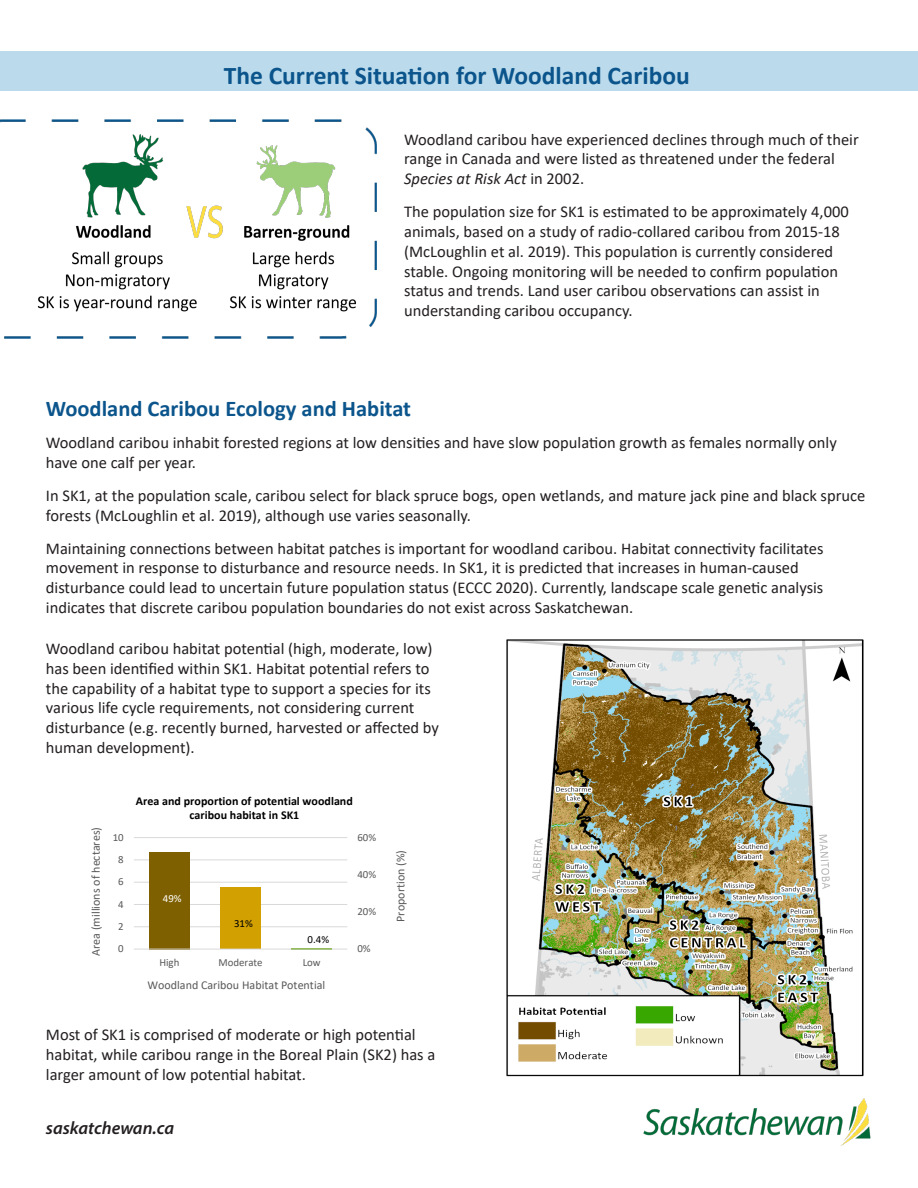
<style>
.page{position:relative;width:918px;height:1188px;background:#fff}
.page>*{position:absolute;margin:0;border:0;box-sizing:border-box;transform-origin:0 0}
.t1{font:700 25.5px "Calibri";color:#0b558c}
.t2{font:700 22.5px "Calibri";color:#0b558c}
.t3{font:italic 600 18px "Myriad Pro";color:#231f20}
.Body{font:16.5px/19.8px "Calibri";color:#231f20}
.t4{font:12px "Calibri";color:#595959}
.t5{font:700 12px/14.7px "Calibri";letter-spacing:.005em;color:#000;text-align:center}
.t6{font:10.8px "Calibri";color:#595959}
.t7{font:10.8px "Calibri";color:#000}
.t8{font:10.8px "Calibri";color:#fff}
.s1{font-style:italic}
</style>
<div class="page">
<img style="left:643px;top:1098px;width:228px;height:48px">
<img style="left:506px;top:639px;width:358px;height:438px">
<img style="left:0;top:119px;width:376px;height:219px">
<img style="left:37px;top:135px;width:319px;height:179px">
<div style="left:0;top:51px;width:918px;height:39px;background:#bbdbec"></div>
<hr style="left:134px;top:926px;width:213px;height:1px;background:#d9d9d9">
<hr style="left:134px;top:904px;width:213px;height:1px;background:#d9d9d9">
<hr style="left:134px;top:882px;width:213px;height:1px;background:#d9d9d9">
<hr style="left:134px;top:859px;width:213px;height:1px;background:#d9d9d9">
<hr style="left:134px;top:837px;width:213px;height:1px;background:#d9d9d9">
<div style="left:149px;top:852px;width:41px;height:97px;background:#7f6000"></div>
<div style="left:220px;top:888px;width:41px;height:61px;background:#d2a000"></div>
<hr style="left:291px;top:948px;width:41px;height:1px;background:#64a70b">
<hr style="left:134px;top:949px;width:213px;height:1px;background:#d9d9d9">
<p class="t1" style="left:224px;top:57px;width:468px">The Current Situation for Woodland Caribou</p>
<p class="Body" style="left:404px;top:129px;width:456px">Woodland caribou have experienced declines through much of their range in Canada and were listed as threatened under the federal<br><span class="s1">Species at Risk Act</span> in 2002.</p>
<p class="Body" style="left:404px;top:201px;width:446px">The population size for SK1 is estimated to be approximately 4,000 animals, based on a study of radio-collared caribou from 2015-18 (McLoughlin et al. 2019). This population is currently considered stable. Ongoing monitoring will be needed to confirm population status and trends. Land user caribou observations can assist in understanding caribou occupancy.</p>
<p class="t2" style="left:46px;top:392px;width:367px">Woodland Caribou Ecology and Habitat</p>
<p class="Body" style="left:46px;top:432px;width:793px">Woodland caribou inhabit forested regions at low densities and have slow population growth as females normally only have one calf per year.</p>
<p class="Body" style="left:46px;top:485px;width:821px">In SK1, at the population scale, caribou select for black spruce bogs, open wetlands, and mature jack pine and black spruce forests (McLoughlin et al. 2019), although use varies seasonally.</p>
<p class="Body" style="left:46px;top:538px;width:779px">Maintaining connections between habitat patches is important for woodland caribou. Habitat connectivity facilitates movement in response to disturbance and resource needs. In SK1, it is predicted that increases in human-caused disturbance could lead to uncertain future population status (ECCC 2020). Currently, landscape scale genetic analysis indicates that discrete caribou population boundaries do not exist across Saskatchewan.</p>
<p class="Body" style="left:46px;top:638px;width:395px">Woodland caribou habitat potential (high, moderate, low) has been identified within SK1. Habitat potential refers to the capability of a habitat type to support a species for its various life cycle requirements, not considering current disturbance (e.g. recently burned, harvested or affected by human development).</p>
<p class="t4" style="left:88px;top:956px;width:130px;rotate:-90deg">Area (millions of hectares)</p>
<p class="t6" style="left:113px;top:830px;width:13px">10</p>
<p class="t6" style="left:118px;top:852px;width:7px">8</p>
<p class="t6" style="left:118px;top:874px;width:7px">6</p>
<p class="t6" style="left:118px;top:896px;width:7px">4</p>
<p class="t6" style="left:118px;top:919px;width:7px">2</p>
<p class="t6" style="left:118px;top:941px;width:7px">0</p>
<p class="t5" style="left:136px;top:793px;width:219px">Area and proportion of potential woodland caribou habitat in SK1</p>
<p class="t6" style="left:357px;top:830px;width:20px">60%</p>
<p class="t8" style="left:163px;top:891px;width:20px">49%</p>
<p class="t7" style="left:234px;top:916px;width:20px">31%</p>
<p class="t7" style="left:308px;top:932px;width:23px">0.4%</p>
<p class="t6" style="left:159px;top:955px;width:22px">High</p>
<p class="t6" style="left:218px;top:955px;width:46px">Moderate</p>
<p class="t6" style="left:303px;top:955px;width:20px">Low</p>
<p class="t4" style="left:147px;top:976px;width:179px">Woodland Caribou Habitat Potential</p>
<p class="t6" style="left:357px;top:867px;width:20px">40%</p>
<p class="t6" style="left:357px;top:904px;width:20px">20%</p>
<p class="t6" style="left:357px;top:941px;width:15px">0%</p>
<p class="t4" style="left:392px;top:922px;width:73px;rotate:-90deg">Proportion (%)</p>
<p class="Body" style="left:46px;top:1024px;width:391px">Most of SK1 is comprised of moderate or high potential habitat, while caribou range in the Boreal Plain (SK2) has a larger amount of low potential habitat.</p>
<p class="t3" style="left:46px;top:1117px;width:130px">saskatchewan.ca</p>
</div>
